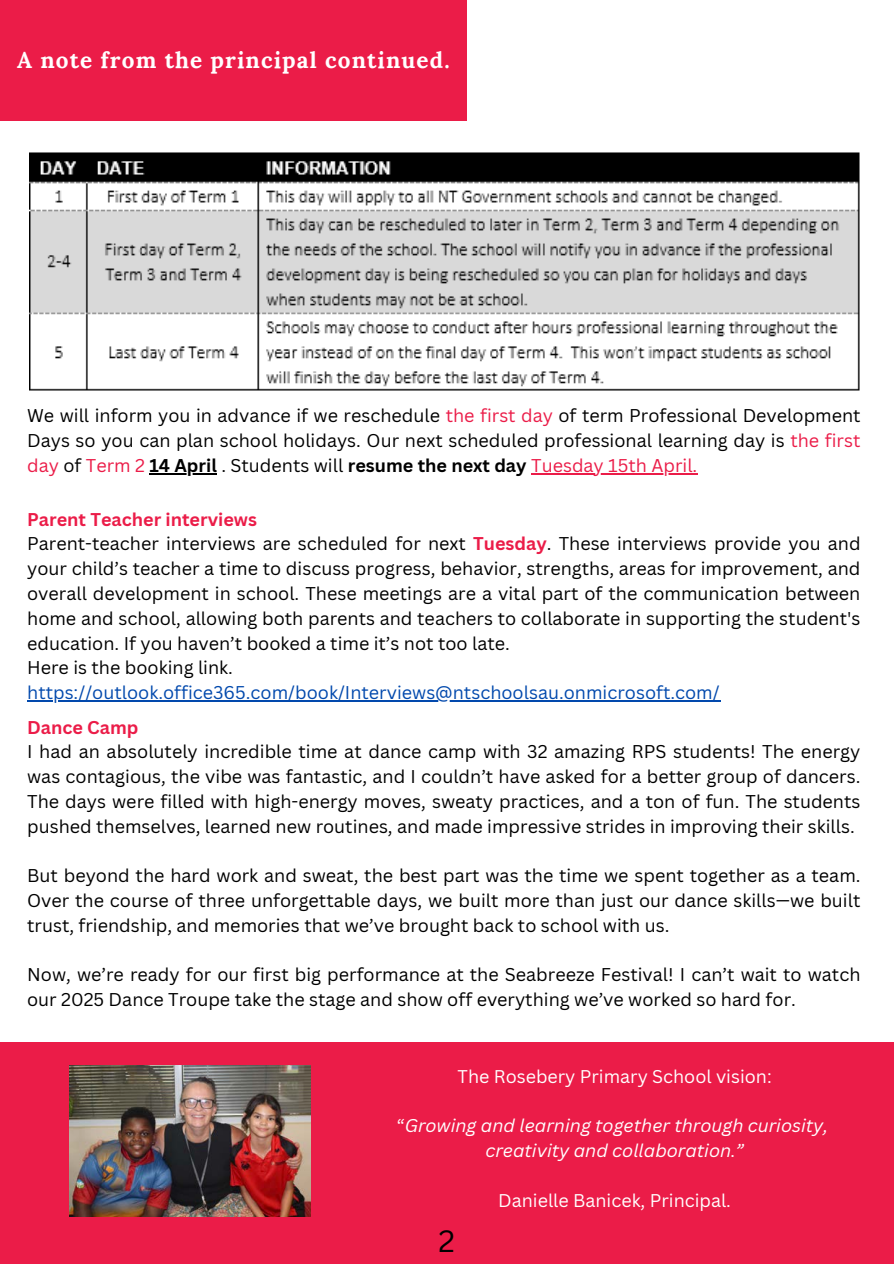
<style>
.page{position:relative;width:894px;height:1264px;background:#fff}
.page>*{position:absolute;margin:0;border:0;box-sizing:border-box;transform-origin:0 0}
.t1{font:30px "Canva Sans";color:#000}
.t2{font:700 22.5px "Lora";letter-spacing:.05em;color:#fff}
.t3{font:18px/24.8px "Canva Sans";color:#000;text-align:justify}
.t4{font:18px "Canva Sans";color:#0249ad}
.t5{font:700 18px "Canva Sans";color:#eb1c48}
.t6{font:italic 17.85px "Canva Sans";color:#fff}
.t7{font:17.85px "Canva Sans";color:#fff}
.s1{color:#eb1c48}
.s2{font-weight:700}
.s3{font-weight:700;color:#eb1c48}
.s4{font-style:normal}
</style>
<div class="page">
<div style="left:0;top:1042px;width:893px;height:173px;background:#eb1c48"></div>
<div style="left:0;top:0;width:467px;height:121px;background:#eb1c48"></div>
<div style="left:0;top:1215px;width:893px;height:48px;background:#eb1c48"></div>
<img style="left:69px;top:1065px;width:241px;height:151px">
<img style="left:29px;top:152px;width:831px;height:239px">
<hr style="left:149px;top:473px;width:68px;height:1px;background:#000">
<hr style="left:531px;top:473px;width:166px;height:1px;background:#eb1c48">
<hr style="left:27px;top:700px;width:693px;height:1px;background:#0249ad">
<h1 class="t2" style="left:17px;top:45px;width:433px">A note from the principal continued.</h1>
<p class="t3" style="left:27px;top:403px;width:834px">We will inform you in advance if we reschedule <span class="s1">the first day</span> of term Professional Development Days so you can plan school holidays. Our next scheduled professional learning day is <span class="s1">the first day</span> of <span class="s1">Term 2</span> <span class="s2">14 April</span> . Students will <span class="s2">resume the next day</span> <span class="s1">Tuesday 15th April.</span></p>
<p class="t5" style="left:27px;top:506px;width:231px">Parent Teacher interviews</p>
<p class="t3" style="left:27px;top:531px;width:834px">Parent-teacher interviews are scheduled for next <span class="s3">Tuesday</span>. These interviews provide you and your child’s teacher a time to discuss progress, behavior, strengths, areas for improvement, and overall development in school. These meetings are a vital part of the communication between home and school, allowing both parents and teachers to collaborate in supporting the student's education. If you haven’t booked a time it’s not too late.</p>
<p class="t3" style="left:27px;top:655px;width:207px">Here is the booking link.</p>
<p class="t4" style="left:27px;top:679px;width:694px">https://outlook.office365.com/book/Interviews@ntschoolsau.onmicrosoft.com/</p>
<p class="t5" style="left:27px;top:714px;width:113px">Dance Camp</p>
<p class="t3" style="left:27px;top:739px;width:834px">I had an absolutely incredible time at dance camp with 32 amazing RPS students! The energy was contagious, the vibe was fantastic, and I couldn’t have asked for a better group of dancers.<br>The days were filled with high-energy moves, sweaty practices, and a ton of fun. The students pushed themselves, learned new routines, and made impressive strides in improving their skills.</p>
<p class="t3" style="left:27px;top:862px;width:834px">But beyond the hard work and sweat, the best part was the time we spent together as a team.<br>Over the course of three unforgettable days, we built more than just our dance skills—we built trust, friendship, and memories that we’ve brought back to school with us.</p>
<p class="t3" style="left:27px;top:961px;width:834px">Now, we’re ready for our first big performance at the Seabreeze Festival! I can’t wait to watch our 2025 Dance Troupe take the stage and show off everything we’ve worked so hard for.</p>
<p class="t7" style="left:457px;top:1063px;width:315px">The Rosebery Primary School vision:</p>
<p class="t6" style="left:396px;top:1113px;width:432px"><span class="s4">“</span>Growing and learning together through curiosity,</p>
<p class="t6" style="left:485px;top:1138px;width:260px">creativity and collaboration.”</p>
<p class="t7" style="left:498px;top:1187px;width:234px">Danielle Banicek, Principal.</p>
<p class="t1" style="left:438px;top:1220px;width:18px">2</p>
</div>
